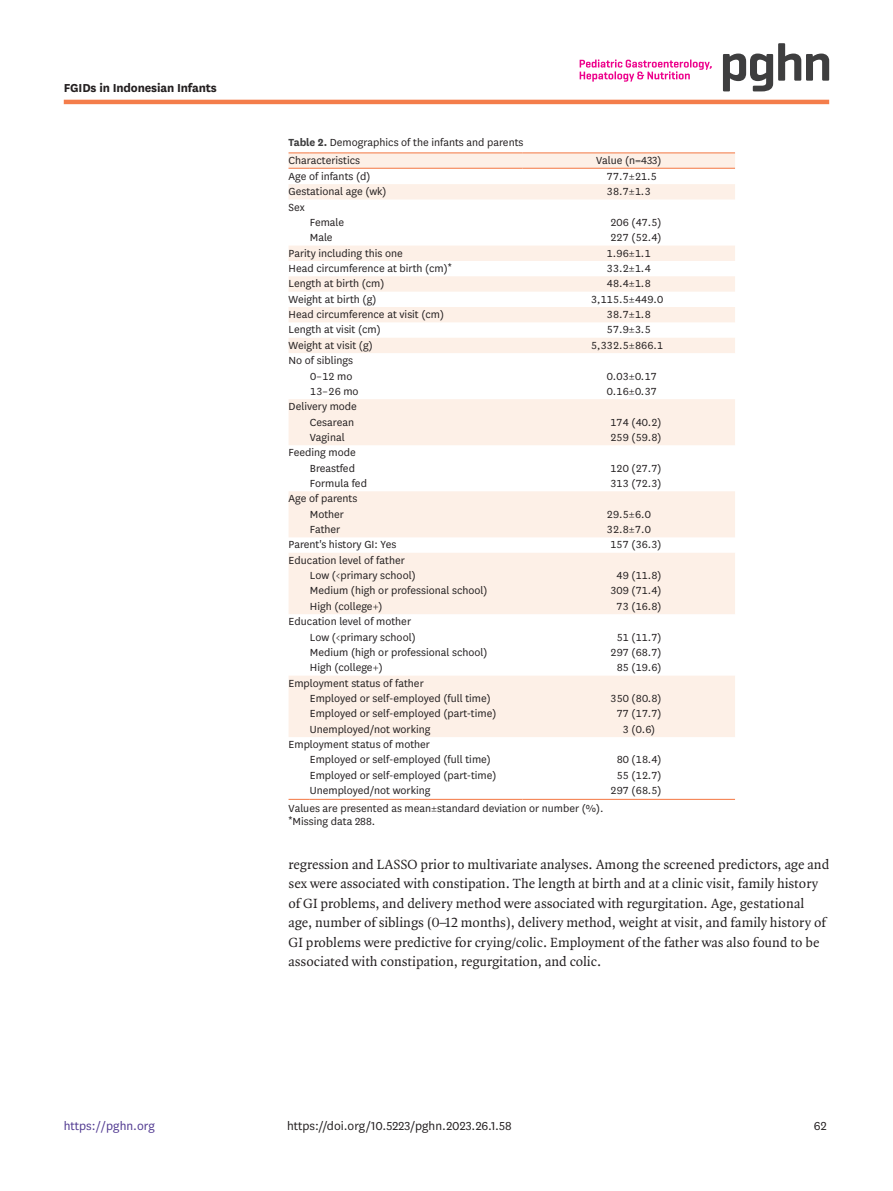
<style>
.page{position:relative;width:893px;height:1191px;background:#fff}
.page>*{position:absolute;margin:0;border:0;box-sizing:border-box;transform-origin:0 0}
.body_p{font:14.25px/19.5px "Quadraat OT";color:#231f20}
.doi_running_footer{font:13.5px "National";color:#231f20}
.alt-title-type{font:700 13.5px "National";letter-spacing:-.01em;color:#231f20}
.t1{font:13.5px "National";color:#513a91}
.tbody_entry{font:12px "National";color:#231f20}
.table-wrap-foot_p_fi{font:12px "National";color:#231f20}
.table-wrap_caption{font:12px "National";color:#231f20}
.thead_entry{font:12px "National";color:#231f20}
.table-wrap-foot_p{font:12px "National";color:#231f20}
.s1{font-weight:700;color:#3e3e3f}
.s2{font-family:"Arial Unicode MS";font-size:10.5px}
</style>
<div class="page">
<hr style="left:64px;top:100px;width:765px;height:4px;background:#f47d4b">
<svg style="left:723px;top:43px;width:106px;height:48px"></svg>
<svg style="left:580px;top:60px;width:132px;height:22px"></svg>
<svg style="left:289px;top:153px;width:446px;height:584px;fill:#fdf0e7"></svg>
<svg style="left:289px;top:152px;width:21px;height:1px"></svg>
<hr style="left:310px;top:152px;width:212px;height:1px;background:#f47d4b">
<hr style="left:522px;top:152px;width:213px;height:1px;background:#f47d4b">
<svg style="left:289px;top:168px;width:21px;height:1px"></svg>
<hr style="left:310px;top:168px;width:212px;height:1px;background:#f47d4b">
<hr style="left:522px;top:168px;width:213px;height:1px;background:#f47d4b">
<svg style="left:289px;top:799px;width:21px;height:1px"></svg>
<hr style="left:310px;top:799px;width:212px;height:1px;background:#f47d4b">
<hr style="left:522px;top:799px;width:213px;height:1px;background:#f47d4b">
<p class="alt-title-type" style="left:64px;top:78px;width:155px">FGIDs in Indonesian Infants</p>
<p class="table-wrap_caption" style="left:289px;top:135px;width:236px"><span class="s1">Table 2.</span> Demographics of the infants and parents</p>
<p class="thead_entry" style="left:289px;top:152px;width:73px">Characteristics</p>
<p class="thead_entry" style="left:596px;top:152px;width:67px">Value (n=433)</p>
<p class="tbody_entry" style="left:289px;top:168px;width:83px">Age of infants (d)</p>
<p class="tbody_entry" style="left:607px;top:168px;width:52px">77.7±21.5</p>
<p class="tbody_entry" style="left:289px;top:184px;width:100px">Gestational age (wk)</p>
<p class="tbody_entry" style="left:607px;top:184px;width:46px">38.7±1.3</p>
<p class="tbody_entry" style="left:289px;top:199px;width:18px">Sex</p>
<p class="tbody_entry" style="left:310px;top:214px;width:36px">Female</p>
<p class="tbody_entry" style="left:610px;top:214px;width:53px">206 (47.5)</p>
<p class="tbody_entry" style="left:310px;top:230px;width:24px">Male</p>
<p class="tbody_entry" style="left:610px;top:230px;width:53px">227 (52.4)</p>
<p class="tbody_entry" style="left:289px;top:245px;width:116px">Parity including this one</p>
<p class="tbody_entry" style="left:607px;top:245px;width:46px">1.96±1.1</p>
<p class="tbody_entry" style="left:289px;top:260px;width:165px">Head circumference at birth (cm)<span class="s2">*</span></p>
<p class="tbody_entry" style="left:607px;top:260px;width:46px">33.2±1.4</p>
<p class="tbody_entry" style="left:289px;top:276px;width:97px">Length at birth (cm)</p>
<p class="tbody_entry" style="left:607px;top:276px;width:46px">48.4±1.8</p>
<p class="tbody_entry" style="left:289px;top:291px;width:89px">Weight at birth (g)</p>
<p class="tbody_entry" style="left:591px;top:291px;width:74px">3,115.5±449.0</p>
<p class="tbody_entry" style="left:289px;top:307px;width:157px">Head circumference at visit (cm)</p>
<p class="tbody_entry" style="left:607px;top:307px;width:46px">38.7±1.8</p>
<p class="tbody_entry" style="left:289px;top:322px;width:94px">Length at visit (cm)</p>
<p class="tbody_entry" style="left:607px;top:322px;width:46px">57.9±3.5</p>
<p class="tbody_entry" style="left:289px;top:337px;width:86px">Weight at visit (g)</p>
<p class="tbody_entry" style="left:591px;top:337px;width:74px">5,332.5±866.1</p>
<p class="tbody_entry" style="left:289px;top:353px;width:66px">No of siblings</p>
<p class="tbody_entry" style="left:310px;top:368px;width:44px">0–12 mo</p>
<p class="tbody_entry" style="left:607px;top:368px;width:52px">0.03±0.17</p>
<p class="tbody_entry" style="left:310px;top:383px;width:50px">13–26 mo</p>
<p class="tbody_entry" style="left:607px;top:383px;width:52px">0.16±0.37</p>
<p class="tbody_entry" style="left:289px;top:399px;width:70px">Delivery mode</p>
<p class="tbody_entry" style="left:310px;top:414px;width:46px">Cesarean</p>
<p class="tbody_entry" style="left:610px;top:414px;width:53px">174 (40.2)</p>
<p class="tbody_entry" style="left:310px;top:429px;width:36px">Vaginal</p>
<p class="tbody_entry" style="left:610px;top:429px;width:53px">259 (59.8)</p>
<p class="tbody_entry" style="left:289px;top:445px;width:69px">Feeding mode</p>
<p class="tbody_entry" style="left:310px;top:460px;width:47px">Breastfed</p>
<p class="tbody_entry" style="left:610px;top:460px;width:53px">120 (27.7)</p>
<p class="tbody_entry" style="left:310px;top:475px;width:59px">Formula fed</p>
<p class="tbody_entry" style="left:610px;top:475px;width:53px">313 (72.3)</p>
<p class="tbody_entry" style="left:289px;top:491px;width:70px">Age of parents</p>
<p class="tbody_entry" style="left:310px;top:506px;width:36px">Mother</p>
<p class="tbody_entry" style="left:607px;top:506px;width:46px">29.5±6.0</p>
<p class="tbody_entry" style="left:310px;top:521px;width:32px">Father</p>
<p class="tbody_entry" style="left:607px;top:521px;width:46px">32.8±7.0</p>
<p class="tbody_entry" style="left:289px;top:537px;width:109px">Parent's history GI: Yes</p>
<p class="tbody_entry" style="left:610px;top:537px;width:53px">157 (36.3)</p>
<p class="tbody_entry" style="left:289px;top:552px;width:118px">Education level of father</p>
<p class="tbody_entry" style="left:310px;top:567px;width:107px">Low (&lt;primary school)</p>
<p class="tbody_entry" style="left:616px;top:567px;width:47px">49 (11.8)</p>
<p class="tbody_entry" style="left:310px;top:583px;width:179px">Medium (high or professional school)</p>
<p class="tbody_entry" style="left:610px;top:583px;width:53px">309 (71.4)</p>
<p class="tbody_entry" style="left:310px;top:598px;width:74px">High (college+)</p>
<p class="tbody_entry" style="left:616px;top:598px;width:47px">73 (16.8)</p>
<p class="tbody_entry" style="left:289px;top:613px;width:124px">Education level of mother</p>
<p class="tbody_entry" style="left:310px;top:629px;width:107px">Low (&lt;primary school)</p>
<p class="tbody_entry" style="left:616px;top:629px;width:47px">51 (11.7)</p>
<p class="tbody_entry" style="left:310px;top:644px;width:179px">Medium (high or professional school)</p>
<p class="tbody_entry" style="left:610px;top:644px;width:53px">297 (68.7)</p>
<p class="tbody_entry" style="left:310px;top:660px;width:74px">High (college+)</p>
<p class="tbody_entry" style="left:616px;top:660px;width:47px">85 (19.6)</p>
<p class="tbody_entry" style="left:289px;top:675px;width:137px">Employment status of father</p>
<p class="tbody_entry" style="left:310px;top:690px;width:182px">Employed or self-employed (full time)</p>
<p class="tbody_entry" style="left:610px;top:690px;width:53px">350 (80.8)</p>
<p class="tbody_entry" style="left:310px;top:706px;width:188px">Employed or self-employed (part-time)</p>
<p class="tbody_entry" style="left:616px;top:706px;width:47px">77 (17.7)</p>
<p class="tbody_entry" style="left:310px;top:721px;width:122px">Unemployed/not working</p>
<p class="tbody_entry" style="left:623px;top:721px;width:34px">3 (0.6)</p>
<p class="tbody_entry" style="left:289px;top:736px;width:143px">Employment status of mother</p>
<p class="tbody_entry" style="left:310px;top:752px;width:182px">Employed or self-employed (full time)</p>
<p class="tbody_entry" style="left:616px;top:752px;width:47px">80 (18.4)</p>
<p class="tbody_entry" style="left:310px;top:767px;width:188px">Employed or self-employed (part-time)</p>
<p class="tbody_entry" style="left:616px;top:767px;width:47px">55 (12.7)</p>
<p class="tbody_entry" style="left:310px;top:782px;width:122px">Unemployed/not working</p>
<p class="tbody_entry" style="left:610px;top:782px;width:53px">297 (68.5)</p>
<p class="table-wrap-foot_p_fi" style="left:289px;top:800px;width:316px">Values are presented as mean±standard deviation or number (%).</p>
<p class="table-wrap-foot_p" style="left:289px;top:813px;width:88px"><span class="s2">*</span>Missing data 288.</p>
<p class="body_p" style="left:289px;top:854px;width:542px">regression and LASSO prior to multivariate analyses. Among the screened predictors, age and sex were associated with constipation. The length at birth and at a clinic visit, family history of GI problems, and delivery method were associated with regurgitation. Age, gestational age, number of siblings (0–12 months), delivery method, weight at visit, and family history of GI problems were predictive for crying/colic. Employment of the father was also found to be associated with constipation, regurgitation, and colic.</p>
<p class="t1" style="left:64px;top:1116px;width:93px">https://pghn.org</p>
<p class="doi_running_footer" style="left:287px;top:1116px;width:226px">https://doi.org/10.5223/pghn.2023.26.1.58</p>
<p class="doi_running_footer" style="left:814px;top:1116px;width:14px">62</p>
</div>
